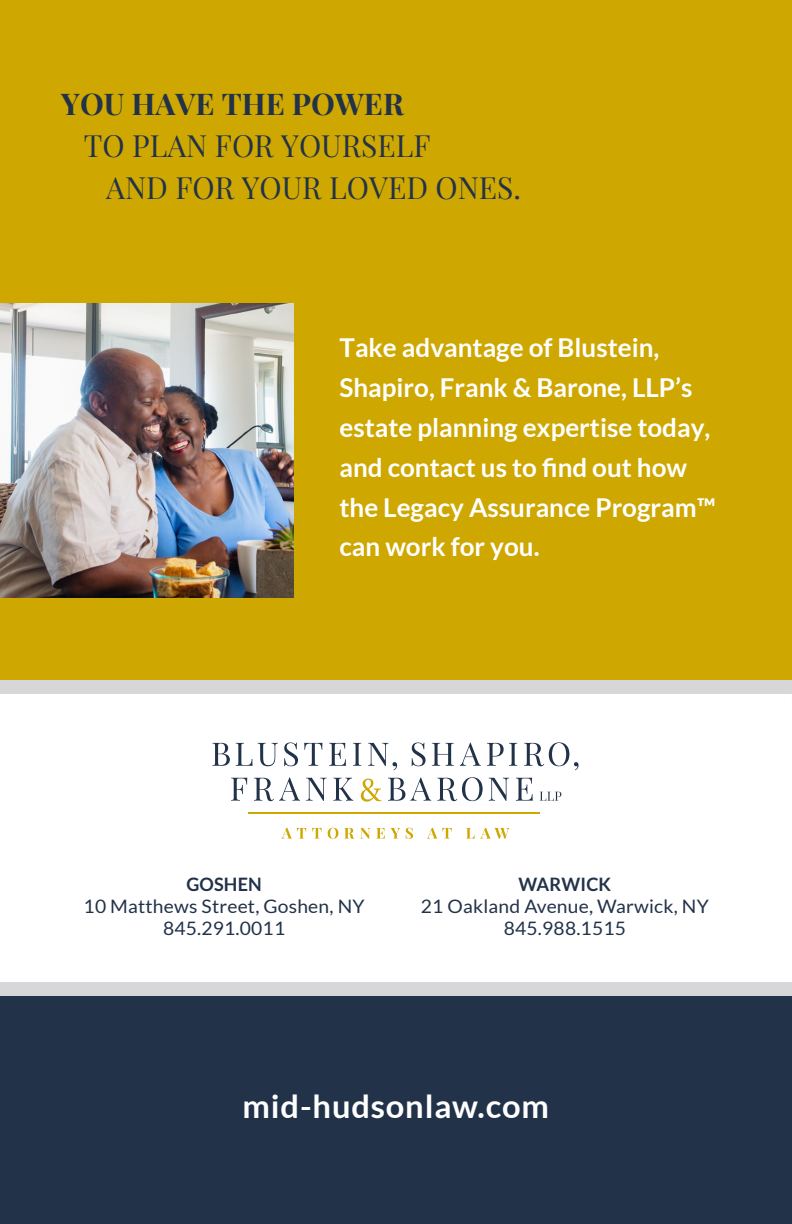
<style>
.page{position:relative;width:792px;height:1224px;background:#fff}
.page>*{position:absolute;margin:0;border:0;box-sizing:border-box;transform-origin:0 0}
.t1{font:700 32px "Lato";letter-spacing:.025em;color:#fff}
.t2{font:30px/42px "Playfair Display";color:#223249}
.t3{font:700 30px "Playfair Display";color:#223249}
.t4{font:700 26px/40px "Lato";color:#fff}
.t5{font:18.6px/22px "Lato";letter-spacing:.01em;color:#223249;text-align:center;scale:1.04 1}
.t6{font:700 18.6px "Lato";letter-spacing:.01em;color:#223249}
</style>
<div class="page">
<img style="left:791px;top:394px;width:1px;height:661px">
<div style="left:0;top:0;width:791px;height:688px;background:#cea700"></div>
<div style="left:0;top:990px;width:791px;height:234px;background:#223249"></div>
<div style="left:0;top:680px;width:791px;height:14px;background:#d7d6d8"></div>
<div style="left:0;top:982px;width:791px;height:14px;background:#d7d6d8"></div>
<svg style="left:212px;top:743px;width:66px;height:23px"></svg>
<svg style="left:284px;top:742px;width:14px;height:24px"></svg>
<svg style="left:304px;top:743px;width:18px;height:23px"></svg>
<svg style="left:329px;top:743px;width:17px;height:23px"></svg>
<svg style="left:353px;top:743px;width:8px;height:23px"></svg>
<svg style="left:368px;top:743px;width:29px;height:27px"></svg>
<svg style="left:411px;top:742px;width:14px;height:24px"></svg>
<svg style="left:431px;top:743px;width:22px;height:23px"></svg>
<svg style="left:459px;top:743px;width:21px;height:23px"></svg>
<svg style="left:486px;top:743px;width:31px;height:23px"></svg>
<svg style="left:524px;top:742px;width:54px;height:28px"></svg>
<svg style="left:231px;top:778px;width:16px;height:23px"></svg>
<svg style="left:254px;top:778px;width:46px;height:23px"></svg>
<svg style="left:306px;top:778px;width:20px;height:23px"></svg>
<svg style="left:333px;top:778px;width:20px;height:23px"></svg>
<svg style="left:388px;top:778px;width:43px;height:23px"></svg>
<svg style="left:437px;top:777px;width:45px;height:24px"></svg>
<svg style="left:488px;top:778px;width:21px;height:23px"></svg>
<svg style="left:515px;top:778px;width:17px;height:23px"></svg>
<svg style="left:539px;top:792px;width:22px;height:9px"></svg>
<svg style="left:281px;top:828px;width:25px;height:11px"></svg>
<svg style="left:312px;top:828px;width:9px;height:11px"></svg>
<svg style="left:327px;top:828px;width:11px;height:11px"></svg>
<svg style="left:344px;top:828px;width:10px;height:11px"></svg>
<svg style="left:360px;top:828px;width:10px;height:11px"></svg>
<svg style="left:376px;top:828px;width:8px;height:11px"></svg>
<svg style="left:390px;top:828px;width:23px;height:11px"></svg>
<svg style="left:427px;top:828px;width:24px;height:11px"></svg>
<svg style="left:466px;top:828px;width:8px;height:11px"></svg>
<svg style="left:480px;top:828px;width:29px;height:11px"></svg>
<hr style="left:248px;top:812px;width:291px;height:1px;background:#cea700">
<svg style="left:360px;top:779px;width:21px;height:23px"></svg>
<img style="left:0;top:304px;width:293px;height:293px">
<p class="t3" style="left:61px;top:80px;width:344px">YOU HAVE THE POWER</p>
<p class="t2" style="left:106px;top:122px;width:416px;text-indent:-22px">TO PLAN FOR YOURSELF<br>AND FOR YOUR LOVED ONES.</p>
<p class="t4" style="left:339px;top:327px;width:377px">Take advantage of Blustein,<br>Shapiro, Frank &amp; Barone, LLP’s estate planning expertise today, and contact us to find out how the Legacy Assurance Program™ can work for you.</p>
<p class="t6" style="left:186px;top:874px;width:77px">GOSHEN</p>
<p class="t5" style="left:84px;top:896px;width:271px">10 Matthews Street, Goshen, NY<br>845.291.0011</p>
<p class="t6" style="left:518px;top:874px;width:94px">WARWICK</p>
<p class="t5" style="left:420px;top:896px;width:278px">21 Oakland Avenue, Warwick, NY<br>845.988.1515</p>
<p class="t1" style="left:242px;top:1088px;width:307px">mid-hudsonlaw.com</p>
</div>
